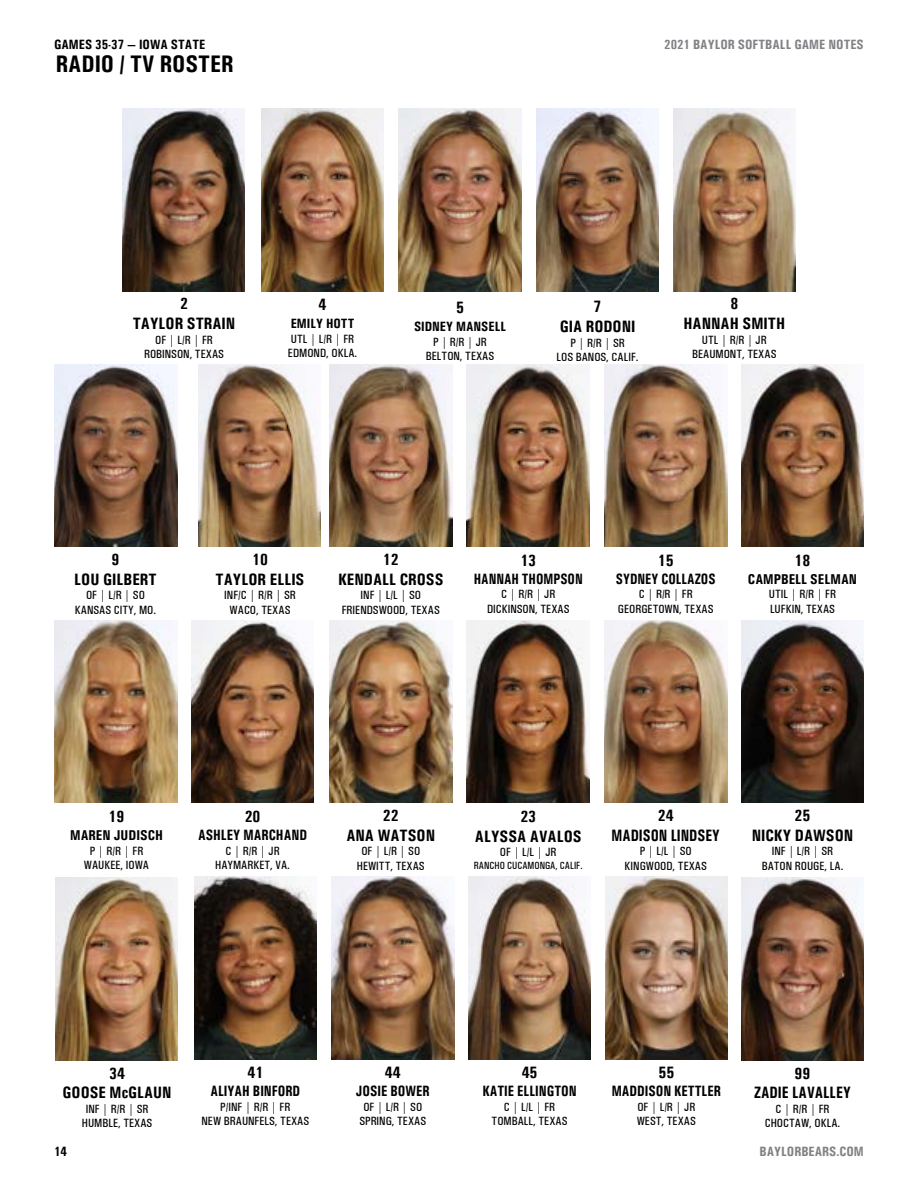
<style>
.page{position:relative;width:918px;height:1188px;background:#fff}
.page>*{position:absolute;margin:0;border:0;box-sizing:border-box;transform-origin:0 0}
.t1{font:700 condensed 24px "Univers";color:#000}
.t2{font:700 condensed 16.5px/19.8px "Univers";color:#000;text-align:center}
.t3{font:700 condensed 15px "Univers";color:#000;scale:.92 1}
.t4{font:700 condensed 15px "Univers";color:#000;scale:.9 1}
.t5{font:700 condensed 15px "Univers";color:#000;scale:.93 1}
.t6{font:700 condensed 14.25px "Univers";color:#000}
.t7{font:700 condensed 13.5px "Univers";color:#000}
.t8{font:700 condensed 13.5px "Univers";color:#808285}
.t9{font:500 condensed 12px/14.4px "Univers";color:#000;text-align:center}
.t10{font:500 condensed 10.5px "Univers";color:#000;scale:.96 1}
</style>
<div class="page">
<img style="left:122px;top:109px;width:123px;height:182px">
<img style="left:467px;top:364px;width:123px;height:183px">
<img style="left:330px;top:364px;width:122px;height:183px">
<img style="left:198px;top:364px;width:123px;height:183px">
<img style="left:604px;top:620px;width:123px;height:183px">
<img style="left:467px;top:620px;width:123px;height:183px">
<img style="left:330px;top:620px;width:122px;height:183px">
<img style="left:605px;top:877px;width:123px;height:182px">
<img style="left:55px;top:364px;width:122px;height:183px">
<img style="left:191px;top:620px;width:123px;height:183px">
<img style="left:194px;top:877px;width:123px;height:182px">
<img style="left:604px;top:364px;width:123px;height:183px">
<img style="left:741px;top:620px;width:123px;height:183px">
<img style="left:673px;top:109px;width:123px;height:182px">
<img style="left:536px;top:109px;width:123px;height:182px">
<img style="left:55px;top:878px;width:123px;height:182px">
<img style="left:261px;top:109px;width:123px;height:182px">
<img style="left:399px;top:109px;width:122px;height:182px">
<img style="left:741px;top:364px;width:123px;height:183px">
<img style="left:55px;top:620px;width:122px;height:183px">
<img style="left:332px;top:877px;width:122px;height:182px">
<img style="left:468px;top:877px;width:123px;height:182px">
<img style="left:741px;top:878px;width:123px;height:182px">
<p class="t7" style="left:54px;top:37px;width:153px">GAMES 35-37 — IOWA STATE</p>
<p class="t8" style="left:664px;top:37px;width:201px">2021 BAYLOR SOFTBALL GAME NOTES</p>
<h1 class="t1" style="left:56px;top:49px;width:179px">RADIO / TV ROSTER</h1>
<h2 class="t2" style="left:133px;top:294px;width:104px">2<br>TAYLOR STRAIN</h2>
<p class="t9" style="left:144px;top:332px;width:81px">OF | L/R | FR<br>ROBINSON, TEXAS</p>
<h2 class="t2" style="left:319px;top:295px;width:9px">4</h2>
<p class="t7" style="left:291px;top:316px;width:65px">EMILY HOTT</p>
<p class="t9" style="left:288px;top:332px;width:71px;text-align:left">UTL | L/R | FR<br>EDMOND, OKLA.</p>
<h2 class="t2" style="left:456px;top:298px;width:9px">5</h2>
<p class="t7" style="left:414px;top:319px;width:94px">SIDNEY MANSELL</p>
<p class="t9" style="left:426px;top:335px;width:70px">P | R/R | JR<br>BELTON, TEXAS</p>
<h2 class="t2" style="left:560px;top:297px;width:77px">7<br>GIA RODONI</h2>
<p class="t9" style="left:557px;top:335px;width:84px">P | R/R | SR<br>LOS BANOS, CALIF.</p>
<h2 class="t2" style="left:684px;top:294px;width:103px">8<br>HANNAH SMITH</h2>
<p class="t9" style="left:692px;top:332px;width:86px">UTL | R/R | JR<br>BEAUMONT, TEXAS</p>
<h2 class="t2" style="left:74px;top:549px;width:84px">9<br>LOU GILBERT</h2>
<p class="t9" style="left:75px;top:588px;width:83px">OF | L/R | SO<br>KANSAS CITY, MO.</p>
<h2 class="t2" style="left:216px;top:549px;width:90px">10<br>TAYLOR ELLIS</h2>
<p class="t9" style="left:224px;top:588px;width:73px">INF/C | R/R | SR<br>WACO, TEXAS</p>
<h2 class="t2" style="left:338px;top:549px;width:107px">12<br>KENDALL CROSS</h2>
<p class="t9" style="left:342px;top:588px;width:99px">INF | L/L | SO<br>FRIENDSWOOD, TEXAS</p>
<h2 class="t2" style="left:520px;top:550px;width:17px">13</h2>
<p class="t4" style="left:474px;top:570px;width:123px">HANNAH THOMPSON</p>
<p class="t9" style="left:487px;top:587px;width:84px">C | R/R | JR<br>DICKINSON, TEXAS</p>
<h2 class="t2" style="left:658px;top:550px;width:17px">15</h2>
<p class="t4" style="left:616px;top:570px;width:112px">SYDNEY COLLAZOS</p>
<p class="t9" style="left:618px;top:587px;width:97px">C | R/R | FR<br>GEORGETOWN, TEXAS</p>
<h2 class="t2" style="left:795px;top:550px;width:17px">18</h2>
<p class="t6" style="left:748px;top:570px;width:111px">CAMPBELL SELMAN</p>
<p class="t9" style="left:769px;top:587px;width:69px;text-align:left">UTIL | R/R | FR<br>LUFKIN, TEXAS</p>
<h2 class="t2" style="left:109px;top:806px;width:17px">19</h2>
<p class="t6" style="left:70px;top:827px;width:94px">MAREN JUDISCH</p>
<p class="t9" style="left:84px;top:843px;width:67px">P | R/R | FR<br>WAUKEE, IOWA</p>
<h2 class="t2" style="left:245px;top:806px;width:17px">20</h2>
<p class="t5" style="left:198px;top:826px;width:119px">ASHLEY MARCHAND</p>
<p class="t9" style="left:215px;top:843px;width:76px">C | R/R | JR<br>HAYMARKET, VA.</p>
<h2 class="t2" style="left:346px;top:806px;width:90px">22<br>ANA WATSON</h2>
<p class="t9" style="left:357px;top:844px;width:69px">OF | L/R | SO<br>HEWITT, TEXAS</p>
<h2 class="t2" style="left:475px;top:806px;width:108px">23<br>ALYSSA AVALOS</h2>
<p class="t9" style="left:500px;top:845px;width:58px">OF | L/L | JR</p>
<p class="t10" style="left:474px;top:859px;width:115px">RANCHO CUCAMONGA, CALIF.</p>
<h2 class="t2" style="left:612px;top:806px;width:110px">24<br>MADISON LINDSEY</h2>
<p class="t9" style="left:625px;top:844px;width:84px">P | L/L | SO<br>KINGWOOD, TEXAS</p>
<h2 class="t2" style="left:752px;top:806px;width:103px">25<br>NICKY DAWSON</h2>
<p class="t9" style="left:762px;top:844px;width:83px">INF | L/R | SR<br>BATON ROUGE, LA.</p>
<h2 class="t2" style="left:63px;top:1063px;width:111px">34<br>GOOSE McGLAUN</h2>
<p class="t9" style="left:82px;top:1101px;width:72px">INF | R/R | SR<br>HUMBLE, TEXAS</p>
<h2 class="t2" style="left:247px;top:1063px;width:17px">41</h2>
<p class="t3" style="left:210px;top:1082px;width:99px">ALIYAH BINFORD</p>
<p class="t9" style="left:202px;top:1100px;width:109px">P/INF | R/R | FR<br>NEW BRAUNFELS, TEXAS</p>
<h2 class="t2" style="left:385px;top:1063px;width:17px">44</h2>
<p class="t3" style="left:356px;top:1082px;width:82px">JOSIE BOWER</p>
<p class="t9" style="left:359px;top:1100px;width:68px">OF | L/R | SO<br>SPRING, TEXAS</p>
<h2 class="t2" style="left:522px;top:1063px;width:17px">45</h2>
<p class="t3" style="left:482px;top:1082px;width:104px">KATIE ELLINGTON</p>
<p class="t9" style="left:492px;top:1100px;width:77px">C | L/L | FR<br>TOMBALL, TEXAS</p>
<h2 class="t2" style="left:658px;top:1063px;width:17px">55</h2>
<p class="t3" style="left:612px;top:1082px;width:120px">MADDISON KETTLER</p>
<p class="t9" style="left:637px;top:1100px;width:61px;text-align:left">OF | L/R | JR<br>WEST, TEXAS</p>
<h2 class="t2" style="left:754px;top:1063px;width:98px">99<br>ZADIE LAVALLEY</h2>
<p class="t9" style="left:765px;top:1101px;width:77px">C | R/R | FR<br>CHOCTAW, OKLA.</p>
<p class="t7" style="left:54px;top:1143px;width:14px">14</p>
<p class="t8" style="left:760px;top:1143px;width:106px">BAYLORBEARS.COM</p>
</div>
